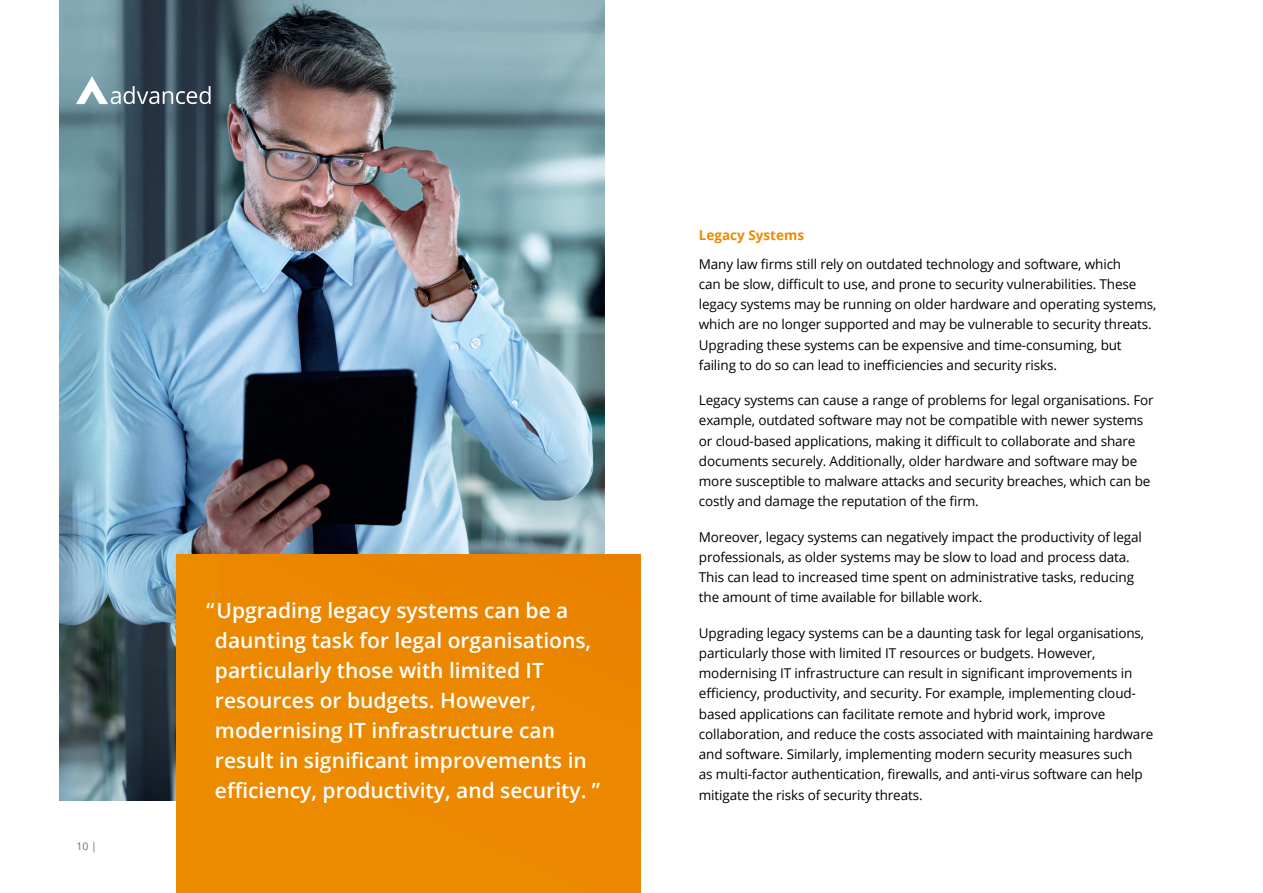
<style>
.page{position:relative;width:1263px;height:893px;background:#fff}
.page>*{position:absolute;margin:0;border:0;box-sizing:border-box;transform-origin:0 0}
.t1{font:600 21px/30px "Open Sans";color:#fff}
.t2{font:13.5px/20.2px "Open Sans";letter-spacing:-.01em;color:#000}
.t3{font:700 13.5px "Open Sans";color:#ed8b00}
.t4{font:10.5px "Open Sans";color:#706f6f}
</style>
<div class="page">
<img style="left:59px;top:0;width:545px;height:801px">
<div style="left:176px;top:554px;width:464px;height:339px;background:#ed8b00"></div>
<svg style="left:76px;top:76px;width:135px;height:28px;background:#6e808a"></svg>
<p class="t4" style="left:77px;top:839px;width:22px">10 |</p>
<p class="t1" style="left:215px;top:595px;width:387px;text-indent:-9px">“Upgrading legacy systems can be a daunting task for legal organisations, particularly those with limited IT resources or budgets. However, modernising IT infrastructure can result in significant improvements in efficiency, productivity, and security. ”</p>
<p class="t3" style="left:699px;top:225px;width:107px">Legacy Systems</p>
<p class="t2" style="left:699px;top:253px;width:459px">Many law firms still rely on outdated technology and software, which<br>can be slow, difficult to use, and prone to security vulnerabilities. These legacy systems may be running on older hardware and operating systems, which are no longer supported and may be vulnerable to security threats.<br>Upgrading these systems can be expensive and time-consuming, but failing to do so can lead to inefficiencies and security risks.</p>
<p class="t2" style="left:699px;top:390px;width:456px">Legacy systems can cause a range of problems for legal organisations. For example, outdated software may not be compatible with newer systems or cloud-based applications, making it difficult to collaborate and share documents securely. Additionally, older hardware and software may be more susceptible to malware attacks and security breaches, which can be costly and damage the reputation of the firm.</p>
<p class="t2" style="left:699px;top:526px;width:445px">Moreover, legacy systems can negatively impact the productivity of legal professionals, as older systems may be slow to load and process data.<br>This can lead to increased time spent on administrative tasks, reducing the amount of time available for billable work.</p>
<p class="t2" style="left:699px;top:622px;width:456px">Upgrading legacy systems can be a daunting task for legal organisations, particularly those with limited IT resources or budgets. However, modernising IT infrastructure can result in significant improvements in efficiency, productivity, and security. For example, implementing cloud&shy;based applications can facilitate remote and hybrid work, improve collaboration, and reduce the costs associated with maintaining hardware and software. Similarly, implementing modern security measures such<br>as multi-factor authentication, firewalls, and anti-virus software can help mitigate the risks of security threats.</p>
</div>
